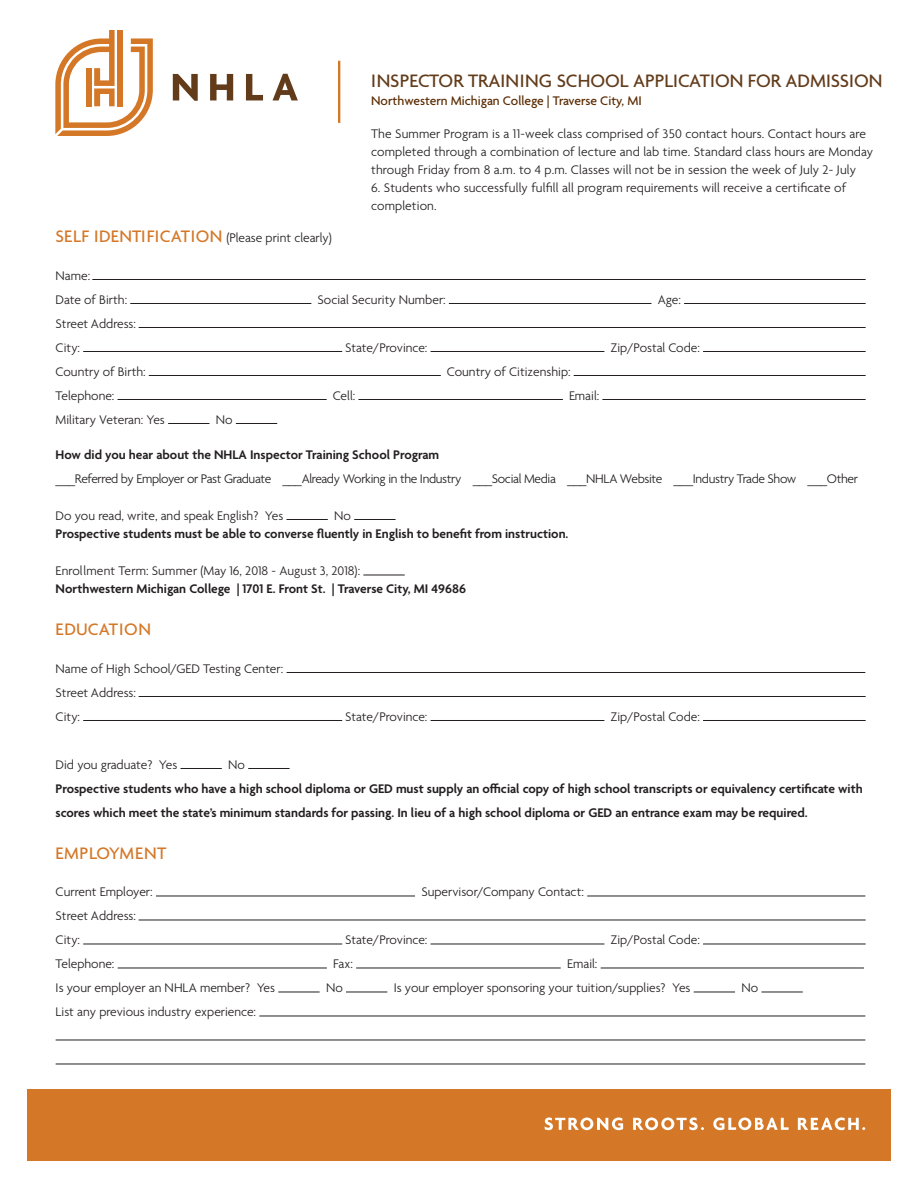
<style>
.page{position:relative;width:918px;height:1188px;background:#fff}
.page>*{position:absolute;margin:0;border:0;box-sizing:border-box;transform-origin:0 0}
.t1{font:500 19.5px "Agenda";color:#623c1b}
.t2{font:500 18px "Agenda";letter-spacing:.025em;color:#d47828}
.t3{font:300 13.5px/24px "Agenda";color:#231f20}
.t4{font:600 13.5px/24px "Agenda";color:#231f20}
.t5{font:300 13.5px "Agenda";letter-spacing:-.025em;color:#231f20}
.t6{font:500 13.5px "Agenda";color:#5a2a00}
.s1{font-weight:500;font-size:18px;color:#d47828}
</style>
<div class="page">
<div style="left:27px;top:1089px;width:864px;height:72px;background:#d47828"></div>
<hr style="left:92px;top:279px;width:774px;height:1px;background:#231f20">
<hr style="left:130px;top:303px;width:181px;height:1px;background:#231f20">
<hr style="left:449px;top:303px;width:202px;height:1px;background:#231f20">
<hr style="left:684px;top:303px;width:182px;height:1px;background:#231f20">
<hr style="left:139px;top:327px;width:727px;height:1px;background:#231f20">
<hr style="left:83px;top:351px;width:259px;height:1px;background:#231f20">
<hr style="left:431px;top:351px;width:173px;height:1px;background:#231f20">
<hr style="left:703px;top:351px;width:163px;height:1px;background:#231f20">
<hr style="left:149px;top:375px;width:292px;height:1px;background:#231f20">
<hr style="left:574px;top:375px;width:292px;height:1px;background:#231f20">
<hr style="left:118px;top:399px;width:209px;height:1px;background:#231f20">
<hr style="left:358px;top:399px;width:205px;height:1px;background:#231f20">
<hr style="left:602px;top:399px;width:264px;height:1px;background:#231f20">
<hr style="left:168px;top:423px;width:41px;height:1px;background:#231f20">
<hr style="left:236px;top:423px;width:41px;height:1px;background:#231f20">
<hr style="left:286px;top:519px;width:42px;height:1px;background:#231f20">
<hr style="left:354px;top:519px;width:42px;height:1px;background:#231f20">
<hr style="left:363px;top:575px;width:42px;height:1px;background:#231f20">
<hr style="left:287px;top:672px;width:578px;height:1px;background:#231f20">
<hr style="left:139px;top:696px;width:727px;height:1px;background:#231f20">
<hr style="left:83px;top:720px;width:259px;height:1px;background:#231f20">
<hr style="left:431px;top:720px;width:173px;height:1px;background:#231f20">
<hr style="left:703px;top:720px;width:163px;height:1px;background:#231f20">
<hr style="left:180px;top:768px;width:42px;height:1px;background:#231f20">
<hr style="left:248px;top:768px;width:42px;height:1px;background:#231f20">
<hr style="left:156px;top:896px;width:259px;height:1px;background:#231f20">
<hr style="left:587px;top:896px;width:278px;height:1px;background:#231f20">
<hr style="left:139px;top:920px;width:727px;height:1px;background:#231f20">
<hr style="left:83px;top:944px;width:259px;height:1px;background:#231f20">
<hr style="left:431px;top:944px;width:173px;height:1px;background:#231f20">
<hr style="left:703px;top:944px;width:163px;height:1px;background:#231f20">
<hr style="left:118px;top:968px;width:209px;height:1px;background:#231f20">
<hr style="left:356px;top:968px;width:205px;height:1px;background:#231f20">
<hr style="left:601px;top:968px;width:263px;height:1px;background:#231f20">
<hr style="left:278px;top:992px;width:42px;height:1px;background:#231f20">
<hr style="left:346px;top:992px;width:41px;height:1px;background:#231f20">
<hr style="left:694px;top:992px;width:41px;height:1px;background:#231f20">
<hr style="left:761px;top:992px;width:42px;height:1px;background:#231f20">
<hr style="left:259px;top:1016px;width:606px;height:1px;background:#231f20">
<hr style="left:56px;top:1040px;width:809px;height:1px;background:#231f20">
<hr style="left:56px;top:1064px;width:809px;height:1px;background:#231f20">
<svg style="left:55px;top:30px;width:98px;height:106px"></svg>
<svg style="left:173px;top:74px;width:25px;height:27px"></svg>
<svg style="left:210px;top:74px;width:23px;height:26px"></svg>
<svg style="left:246px;top:74px;width:17px;height:26px"></svg>
<svg style="left:273px;top:74px;width:25px;height:26px"></svg>
<svg style="left:545px;top:1118px;width:78px;height:12px"></svg>
<svg style="left:633px;top:1118px;width:71px;height:12px"></svg>
<svg style="left:713px;top:1118px;width:76px;height:12px"></svg>
<svg style="left:798px;top:1118px;width:67px;height:12px"></svg>
<div style="left:338px;top:61px;width:2px;height:62px;border:2px solid #d47828"></div>
<h1 class="t1" style="left:371px;top:70px;width:513px">INSPECTOR TRAINING SCHOOL APPLICATION FOR ADMISSION</h1>
<p class="t6" style="left:371px;top:93px;width:272px">Northwestern Michigan College | Traverse City, MI</p>
<p class="t3" style="left:371px;top:125px;width:504px;line-height:18px">The Summer Program is a 11-week class comprised of 350 contact hours. Contact hours are completed through a combination of lecture and lab time. Standard class hours are Monday through Friday from 8 a.m. to 4 p.m. Classes will not be in session the week of July 2- July</p>
<p class="t3" style="left:371px;top:179px;width:477px;line-height:18px">6. Students who successfully fulfill all program requirements will receive a certificate of completion.</p>
<p class="t3" style="left:56px;top:227px;width:278px"><span class="s1">SELF IDENTIFICATION</span> (Please print clearly)</p>
<p class="t3" style="left:56px;top:264px;width:73px">Name:<br>Date of Birth:</p>
<p class="t3" style="left:318px;top:288px;width:130px">Social Security Number:</p>
<p class="t3" style="left:658px;top:288px;width:25px">Age:</p>
<p class="t3" style="left:56px;top:312px;width:82px">Street Address:<br>City:</p>
<p class="t3" style="left:345px;top:336px;width:84px">State/Province:</p>
<p class="t3" style="left:611px;top:336px;width:91px">Zip/Postal Code:</p>
<p class="t3" style="left:56px;top:360px;width:92px">Country of Birth:</p>
<p class="t3" style="left:447px;top:360px;width:125px">Country of Citizenship:</p>
<p class="t3" style="left:56px;top:384px;width:60px">Telephone:</p>
<p class="t3" style="left:333px;top:384px;width:24px">Cell:</p>
<p class="t3" style="left:569px;top:384px;width:32px">Email:</p>
<p class="t3" style="left:56px;top:408px;width:111px">Military Veteran: Yes</p>
<p class="t3" style="left:216px;top:408px;width:18px">No</p>
<p class="t4" style="left:56px;top:444px;width:385px">How did you hear about the NHLA Inspector Training School Program</p>
<p class="t5" style="left:56px;top:472px;width:804px">___Referred by Employer or Past Graduate ___Already Working in the Industry ___Social Media ___NHLA Website ___Industry Trade Show ___Other</p>
<p class="t3" style="left:56px;top:504px;width:229px">Do you read, write, and speak English? Yes</p>
<p class="t3" style="left:334px;top:504px;width:18px">No</p>
<p class="t4" style="left:56px;top:522px;width:514px">Prospective students must be able to converse fluently in English to benefit from instruction.</p>
<p class="t3" style="left:56px;top:560px;width:306px">Enrollment Term: Summer (May 16, 2018 - August 3, 2018):</p>
<p class="t4" style="left:56px;top:578px;width:412px">Northwestern Michigan College | 1701 E. Front St. | Traverse City, MI 49686</p>
<h2 class="t2" style="left:56px;top:620px;width:97px">EDUCATION</h2>
<p class="t3" style="left:56px;top:657px;width:229px">Name of High School/GED Testing Center:<br>Street Address:<br>City:</p>
<p class="t3" style="left:345px;top:705px;width:84px">State/Province:</p>
<p class="t3" style="left:611px;top:705px;width:91px">Zip/Postal Code:</p>
<p class="t3" style="left:56px;top:753px;width:123px">Did you graduate? Yes</p>
<p class="t3" style="left:228px;top:753px;width:18px">No</p>
<p class="t4" style="left:56px;top:777px;width:809px">Prospective students who have a high school diploma or GED must supply an official copy of high school transcripts or equivalency certificate with scores which meet the state’s minimum standards for passing. In lieu of a high school diploma or GED an entrance exam may be required.</p>
<h2 class="t2" style="left:56px;top:843px;width:112px">EMPLOYMENT</h2>
<p class="t3" style="left:56px;top:881px;width:99px">Current Employer:</p>
<p class="t3" style="left:421px;top:881px;width:164px">Supervisor/Company Contact:</p>
<p class="t3" style="left:56px;top:905px;width:82px">Street Address:<br>City:</p>
<p class="t3" style="left:345px;top:929px;width:84px">State/Province:</p>
<p class="t3" style="left:611px;top:929px;width:91px">Zip/Postal Code:</p>
<p class="t3" style="left:56px;top:953px;width:60px">Telephone:</p>
<p class="t3" style="left:333px;top:953px;width:21px">Fax:</p>
<p class="t3" style="left:567px;top:953px;width:32px">Email:</p>
<p class="t3" style="left:56px;top:977px;width:221px">Is your employer an NHLA member? Yes</p>
<p class="t3" style="left:326px;top:977px;width:18px">No</p>
<p class="t3" style="left:394px;top:977px;width:298px">Is your employer sponsoring your tuition/supplies? Yes</p>
<p class="t3" style="left:741px;top:977px;width:18px">No</p>
<p class="t3" style="left:56px;top:1001px;width:202px">List any previous industry experience:</p>
</div>
